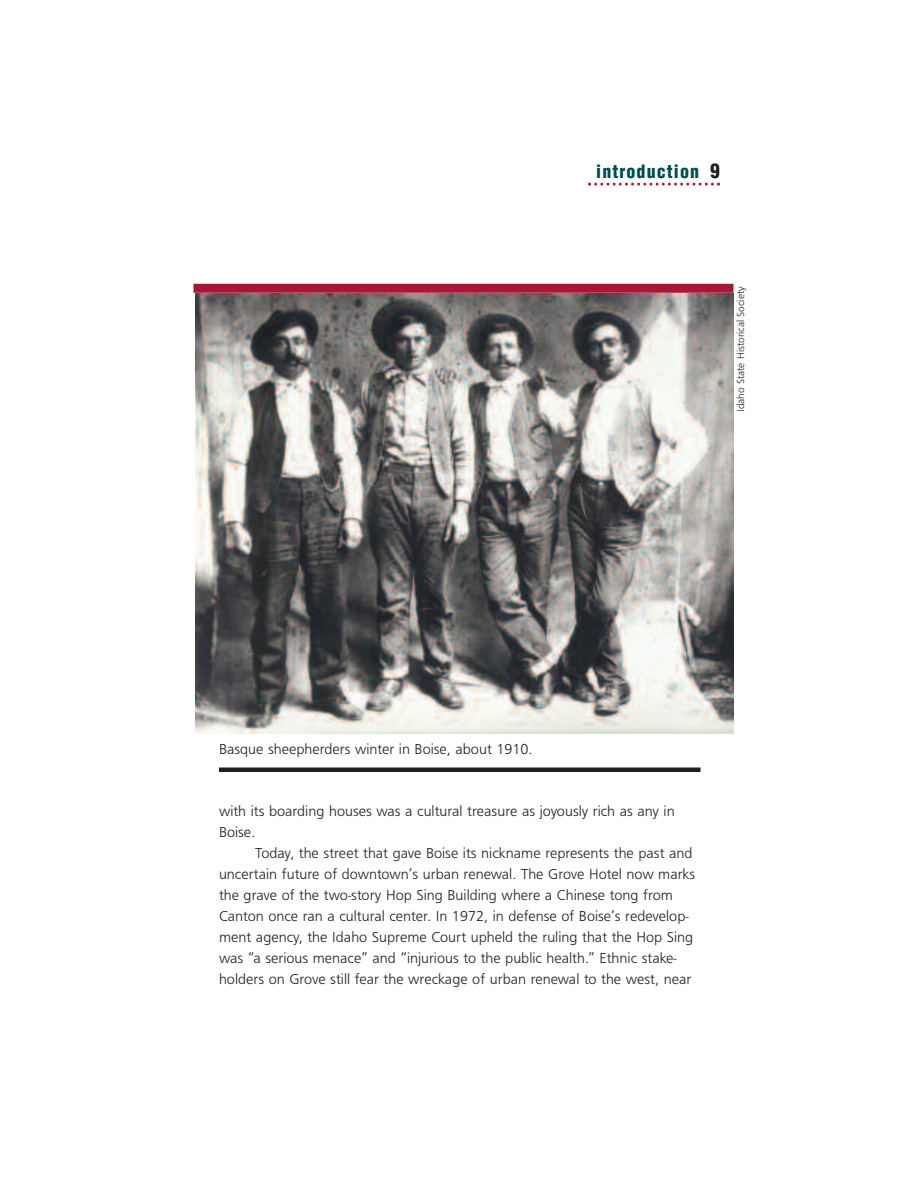
<style>
.page{position:relative;width:918px;height:1188px;background:#fff}
.page>*{position:absolute;margin:0;border:0;box-sizing:border-box;transform-origin:0 0}
.t1{font:900 condensed 18px "Helvetica";letter-spacing:.06em;color:#004d4b}
.t2{font:15px "Frugal Sans Light DTC";color:#231f20}
.t3{font:10.5px "Frugal Sans Light DTC";color:#231f20}
.s1{font-size:19.5px;color:#231f20}
</style>
<div class="page">
<svg style="left:588px;top:183px;width:132px;height:3px"></svg>
<img style="left:195px;top:293px;width:538px;height:441px">
<hr style="left:219px;top:768px;width:482px;height:4px;background:#231f20">
<div style="left:194px;top:284px;width:539px;height:9px;background:#a61836"></div>
<p class="t1" style="left:596px;top:161px;width:125px">introduction <span class="s1">9</span></p>
<p class="t3" style="left:734px;top:412px;width:127px;rotate:-90deg">Idaho State Historical Society</p>
<p class="t2" style="left:219px;top:740px;width:315px">Basque sheepherders winter in Boise, about 1910.</p>
<p class="t2" style="left:219px;top:802px;width:457px">with its boarding houses was a cultural treasure as joyously rich as any in</p>
<p class="t2" style="left:219px;top:823px;width:38px">Boise.</p>
<p class="t2" style="left:255px;top:844px;width:439px">Today, the street that gave Boise its nickname represents the past and</p>
<p class="t2" style="left:219px;top:865px;width:478px">uncertain future of downtown’s urban renewal. The Grove Hotel now marks</p>
<p class="t2" style="left:219px;top:886px;width:455px">the grave of the two-story Hop Sing Building where a Chinese tong from</p>
<p class="t2" style="left:219px;top:907px;width:471px">Canton once ran a cultural center. In 1972, in defense of Boise’s redevelop-</p>
<p class="t2" style="left:219px;top:928px;width:476px">ment agency, the Idaho Supreme Court upheld the ruling that the Hop Sing</p>
<p class="t2" style="left:219px;top:949px;width:459px">was “a serious menace” and “injurious to the public health.” Ethnic stake-</p>
<p class="t2" style="left:219px;top:970px;width:474px">holders on Grove still fear the wreckage of urban renewal to the west, near</p>
</div>
